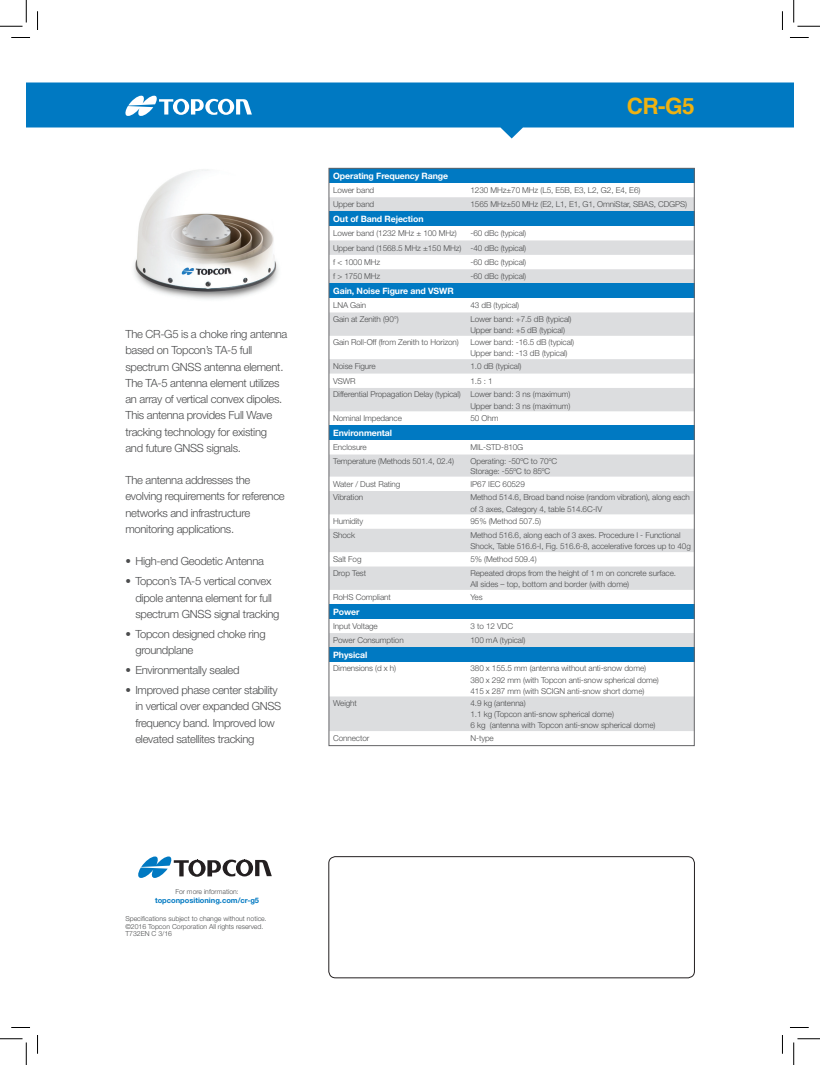
<style>
.page{position:relative;width:820px;height:1065px;background:#fff}
.page>*{position:absolute;margin:0;border:0;box-sizing:border-box;transform-origin:0 0}
.t1{font:700 22.5px "Helvetica";color:#efb211}
.t2{font:300 11.25px/16.2px "Helvetica Neue LT Std";letter-spacing:-.025em;color:#4b4c4d}
.t3{font:700 8.75px "Helvetica Neue LT Std";letter-spacing:-.01em;color:#fff}
.t4{font:300 8.12px/11.2px "Helvetica Neue LT Std";letter-spacing:-.01em;color:#4b4c4d}
.t5{font:700 7.5px "Helvetica Neue LT Std";color:#0079c2}
.t6{font:300 6.88px/7.5px "Helvetica Neue LT Std";color:#4b4c4d}
</style>
<div class="page">
<svg style="left:26px;top:82px;width:767px;height:56px;fill:#0079c2"></svg>
<svg style="left:125px;top:96px;width:127px;height:20px"></svg>
<div style="left:328px;top:856px;width:366px;height:122px;border:1px solid #231f20;border-radius:7px"></div>
<svg style="left:138px;top:857px;width:133px;height:21px"></svg>
<div style="left:329px;top:168px;width:364px;height:15px;background:#0079c2"></div>
<svg style="left:330px;top:197px;width:362px;height:534px;fill:#dcdddf"></svg>
<div style="left:329px;top:212px;width:364px;height:14px;background:#0079c2"></div>
<div style="left:329px;top:284px;width:364px;height:14px;background:#0079c2"></div>
<div style="left:329px;top:426px;width:364px;height:14px;background:#0079c2"></div>
<div style="left:329px;top:604px;width:364px;height:15px;background:#0079c2"></div>
<div style="left:329px;top:647px;width:364px;height:15px;background:#0079c2"></div>
<img style="left:134px;top:169px;width:145px;height:131px">
<svg style="left:11px;top:37px;width:19px;height:1px"></svg>
<svg style="left:790px;top:37px;width:18px;height:1px"></svg>
<svg style="left:11px;top:1027px;width:19px;height:1px"></svg>
<svg style="left:790px;top:1027px;width:18px;height:1px"></svg>
<svg style="left:37px;top:11px;width:1px;height:19px"></svg>
<svg style="left:37px;top:1035px;width:1px;height:19px"></svg>
<svg style="left:781px;top:12px;width:1px;height:17px"></svg>
<svg style="left:781px;top:1035px;width:1px;height:18px"></svg>
<svg style="left:0;top:0;width:27px;height:27px"></svg>
<svg style="left:0;top:1039px;width:27px;height:26px"></svg>
<svg style="left:793px;top:0;width:26px;height:27px"></svg>
<svg style="left:793px;top:1039px;width:26px;height:26px"></svg>
<p class="t2" style="left:125px;top:326px;width:163px">The CR-G5 is a choke ring antenna based on Topcon’s TA-5 full spectrum GNSS antenna element.<br>The TA-5 antenna element utilizes an array of vertical convex dipoles.<br>This antenna provides Full Wave tracking technology for existing and future GNSS signals.</p>
<h2 class="t2" style="left:125px;top:472px;width:161px">The antenna addresses the evolving requirements for reference networks and infrastructure monitoring applications.</h2>
<h2 class="t2" style="left:125px;top:553px;width:140px">• High-end Geodetic Antenna</h2>
<h2 class="t2" style="left:135px;top:573px;width:146px;text-indent:-10px">• Topcon’s TA-5 vertical convex dipole antenna element for full spectrum GNSS signal tracking</h2>
<h2 class="t2" style="left:135px;top:626px;width:132px;text-indent:-10px">• Topcon designed choke ring groundplane</h2>
<h2 class="t2" style="left:125px;top:662px;width:116px">• Environmentally sealed</h2>
<h2 class="t2" style="left:135px;top:682px;width:147px;text-indent:-10px">• Improved phase center stability in vertical over expanded GNSS frequency band. Improved low elevated satellites tracking</h2>
<h1 class="t1" style="left:626px;top:88px;width:69px">CR-G5</h1>
<p class="t3" style="left:333px;top:170px;width:116px">Operating Frequency Range</p>
<p class="t4" style="left:333px;top:184px;width:43px">Lower band</p>
<p class="t4" style="left:470px;top:184px;width:171px">1230 MHz±70 MHz (L5, E5B, E3, L2, G2, E4, E6)</p>
<p class="t4" style="left:333px;top:199px;width:43px">Upper band</p>
<p class="t4" style="left:470px;top:199px;width:218px">1565 MHz±50 MHz (E2, L1, E1, G1, OmniStar, SBAS, CDGPS)</p>
<p class="t3" style="left:333px;top:213px;width:92px">Out of Band Rejection</p>
<p class="t4" style="left:333px;top:227px;width:125px">Lower band (1232 MHz ± 100 MHz)</p>
<p class="t4" style="left:333px;top:226px;width:194px;line-height:14.4px;text-align:justify;text-indent:137px">-60 dBc (typical)<br>Upper band (1568.5 MHz ±150 MHz) -40 dBc (typical) f &lt; 1000 MHz</p>
<p class="t4" style="left:470px;top:256px;width:57px">-60 dBc (typical)</p>
<p class="t4" style="left:333px;top:271px;width:49px">f &gt; 1750 MHz</p>
<p class="t4" style="left:470px;top:271px;width:57px">-60 dBc (typical)</p>
<p class="t3" style="left:333px;top:285px;width:122px">Gain, Noise Figure and VSWR</p>
<p class="t4" style="left:333px;top:299px;width:34px">LNA Gain</p>
<p class="t4" style="left:470px;top:299px;width:50px">43 dB (typical)</p>
<p class="t4" style="left:333px;top:313px;width:67px">Gain at Zenith (90°)</p>
<p class="t4" style="left:470px;top:313px;width:103px">Lower band: +7.5 dB (typical)<br>Upper band: +5 dB (typical)</p>
<p class="t4" style="left:333px;top:337px;width:127px">Gain Roll-Off (from Zenith to Horizon)</p>
<p class="t4" style="left:470px;top:337px;width:105px">Lower band: -16.5 dB (typical)<br>Upper band: -13 dB (typical)</p>
<p class="t4" style="left:333px;top:361px;width:44px">Noise Figure</p>
<p class="t4" style="left:470px;top:361px;width:52px">1.0 dB (typical)</p>
<p class="t4" style="left:333px;top:375px;width:24px">VSWR</p>
<p class="t4" style="left:333px;top:374px;width:238px;line-height:13.8px;text-indent:137px">1.5 : 1<br>Differential Propagation Delay (typical) Lower band: 3 ns (maximum)</p>
<p class="t4" style="left:470px;top:400px;width:101px">Upper band: 3 ns (maximum)</p>
<p class="t4" style="left:333px;top:413px;width:70px">Nominal Impedance</p>
<p class="t4" style="left:470px;top:413px;width:30px">50 Ohm</p>
<p class="t3" style="left:333px;top:428px;width:60px">Environmental</p>
<p class="t4" style="left:333px;top:442px;width:35px">Enclosure</p>
<p class="t4" style="left:470px;top:442px;width:54px">MIL-STD-810G</p>
<p class="t4" style="left:333px;top:455px;width:122px">Temperature (Methods 501.4, 02.4)</p>
<p class="t4" style="left:470px;top:456px;width:88px;line-height:10px">Operating: -50ºC to 70ºC<br>Storage: -55ºC to 85ºC</p>
<p class="t4" style="left:333px;top:478px;width:69px">Water / Dust Rating</p>
<p class="t4" style="left:470px;top:478px;width:56px">IP67 IEC 60529</p>
<p class="t4" style="left:333px;top:492px;width:31px">Vibration</p>
<p class="t4" style="left:470px;top:492px;width:221px">Method 514.6, Broad band noise (random vibration), along each of 3 axes, Category 4, table 514.6C-IV</p>
<p class="t4" style="left:333px;top:516px;width:32px">Humidity</p>
<p class="t4" style="left:470px;top:516px;width:72px">95% (Method 507.5)</p>
<p class="t4" style="left:333px;top:529px;width:23px">Shock</p>
<p class="t4" style="left:470px;top:529px;width:222px">Method 516.6, along each of 3 axes. Procedure I - Functional<br>Shock, Table 516.6-I, Fig. 516.6-8, accelerative forces up to 40g</p>
<p class="t4" style="left:333px;top:554px;width:30px">Salt Fog</p>
<p class="t4" style="left:470px;top:554px;width:68px">5% (Method 509.4)</p>
<p class="t4" style="left:333px;top:567px;width:34px">Drop Test</p>
<p class="t4" style="left:470px;top:567px;width:207px">Repeated drops from the height of 1 m on concrete surface.<br>All sides – top, bottom and border (with dome)</p>
<p class="t4" style="left:333px;top:591px;width:59px">RoHS Compliant</p>
<p class="t4" style="left:470px;top:591px;width:14px">Yes</p>
<p class="t3" style="left:333px;top:606px;width:28px">Power</p>
<p class="t4" style="left:333px;top:620px;width:46px">Input Voltage</p>
<p class="t4" style="left:470px;top:620px;width:44px">3 to 12 VDC</p>
<p class="t4" style="left:333px;top:634px;width:72px">Power Consumption</p>
<p class="t4" style="left:470px;top:634px;width:56px">100 mA (typical)</p>
<p class="t3" style="left:333px;top:649px;width:36px">Physical</p>
<p class="t4" style="left:333px;top:663px;width:64px">Dimensions (d x h)</p>
<p class="t4" style="left:470px;top:663px;width:190px">380 x 155.5 mm (antenna without anti-snow dome)<br>380 x 292 mm (with Topcon anti-snow spherical dome)<br>415 x 287 mm (with SCIGN anti-snow short dome)</p>
<p class="t4" style="left:333px;top:697px;width:25px">Weight</p>
<p class="t4" style="left:470px;top:697px;width:186px">4.9 kg (antenna)<br>1.1 kg (Topcon anti-snow spherical dome)<br>6 kg (antenna with Topcon anti-snow spherical dome)</p>
<p class="t4" style="left:333px;top:733px;width:38px">Connector</p>
<p class="t4" style="left:470px;top:733px;width:25px">N-type</p>
<p class="t6" style="left:175px;top:888px;width:65px">For more information:</p>
<p class="t5" style="left:155px;top:896px;width:106px">topconpositioning.com/cr-g5</p>
<p class="t6" style="left:125px;top:915px;width:143px">Specifications subject to change without notice. ©2016 Topcon Corporation All rights reserved.<br>T732EN C 3/16</p>
</div>
